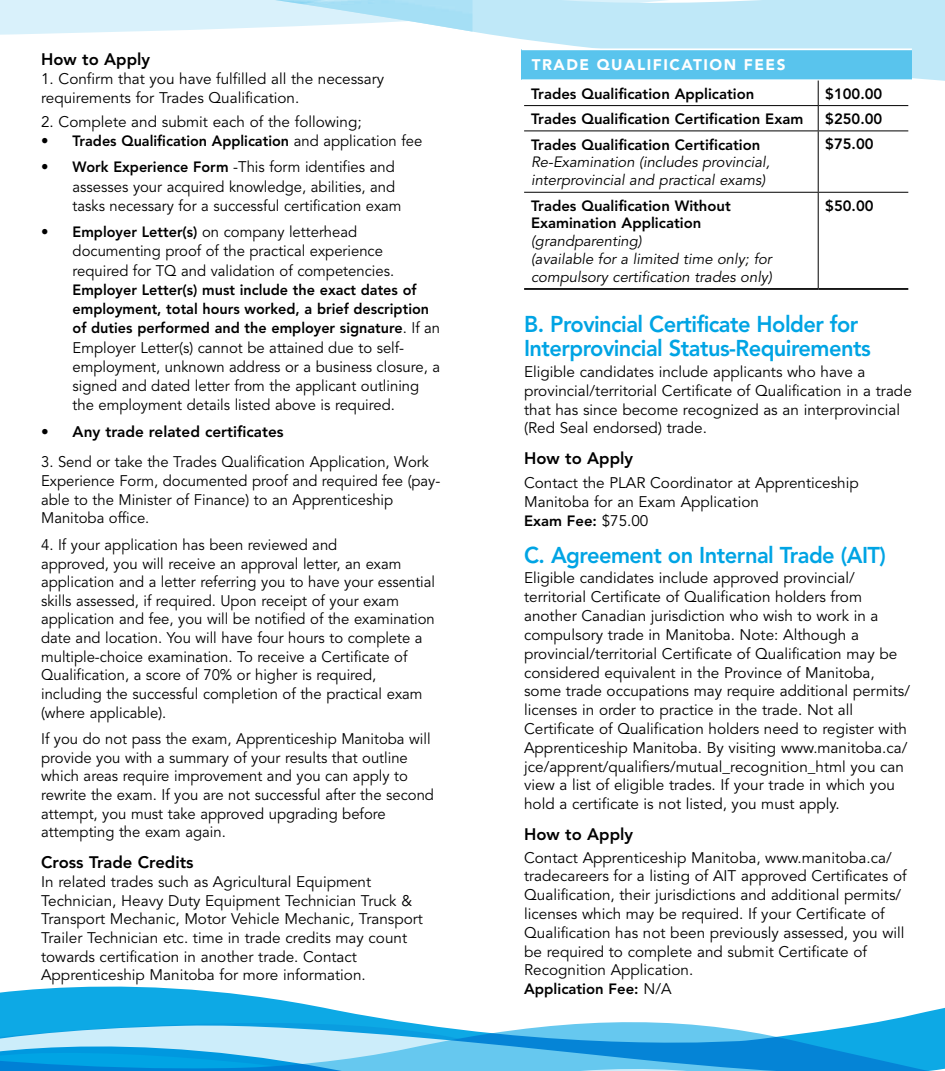
<style>
.page{position:relative;width:945px;height:1071px;background:#fff}
.page>*{position:absolute;margin:0;border:0;box-sizing:border-box;transform-origin:0 0}
.t1{font:800 22.75px/24.5px "Avenir";letter-spacing:-.025em;color:#00a4e4;scale:.96 1}
.t2{font:800 16.62px "Avenir";color:#000}
.t3{font:15.4px/18.9px "Avenir";color:#000}
.t4{font:800 15.4px "Avenir";color:#000}
.t5{font:900 15.4px "Avenir";letter-spacing:.1em;color:#fff}
.t6{font:800 14.88px/19.2px "Avenir";color:#000}
.t7{font:italic 14.88px/17.8px "Avenir";color:#000}
.s1{font-weight:400;font-size:15.4px}
.s2{font-weight:800;font-size:14.88px}
.s3{font-weight:400}
</style>
<div class="page">
<svg style="left:0;top:0;width:945px;height:82px"></svg>
<img style="left:275px;top:0;width:197px;height:32px">
<svg style="left:0;top:986px;width:273px;height:13px;fill:#0da9e5"></svg>
<svg style="left:0;top:999px;width:945px;height:72px"></svg>
<hr style="left:524px;top:105px;width:294px;height:1px;background:#000">
<hr style="left:818px;top:105px;width:90px;height:1px;background:#000">
<hr style="left:524px;top:130px;width:294px;height:1px;background:#000">
<hr style="left:818px;top:130px;width:90px;height:1px;background:#000">
<hr style="left:524px;top:192px;width:294px;height:1px;background:#000">
<hr style="left:818px;top:192px;width:90px;height:1px;background:#000">
<svg style="left:818px;top:81px;width:1px;height:49px"></svg>
<hr style="left:818px;top:131px;width:1px;height:61px;background:#000">
<hr style="left:818px;top:193px;width:1px;height:95px;background:#000">
<hr style="left:524px;top:288px;width:294px;height:2px;background:#000">
<hr style="left:818px;top:288px;width:90px;height:2px;background:#000">
<div style="left:522px;top:49px;width:390px;height:31px;background:#59c4ed"></div>
<hr style="left:522px;top:80px;width:390px;height:1px;background:#fff">
<hr style="left:522px;top:48px;width:390px;height:2px;background:#fff">
<p class="t2" style="left:41px;top:50px;width:111px">How to Apply</p>
<p class="t3" style="left:41px;top:70px;width:345px">1. Confirm that you have fulfilled all the necessary requirements for Trades Qualification.</p>
<p class="t3" style="left:41px;top:113px;width:322px">2. Complete and submit each of the following;</p>
<p class="t6" style="left:41px;top:131px;width:383px"><span class="s1">•</span> Trades Qualification Application <span class="s1">and application fee</span></p>
<p class="t3" style="left:73px;top:158px;width:331px;text-indent:-31px">• <span class="s2">Work Experience Form</span> -This form identifies and assesses your acquired knowledge, abilities, and tasks necessary for a successful certification exam</p>
<p class="t3" style="left:73px;top:223px;width:323px;text-indent:-32px">• <span class="s2">Employer Letter(s)</span> on company letterhead documenting proof of the practical experience required for TQ and validation of competencies.</p>
<p class="t6" style="left:73px;top:280px;width:369px">Employer Letter(s) must include the exact dates of employment, total hours worked, a brief description of duties performed and the employer signature<span class="s1">. If an</span></p>
<p class="t3" style="left:73px;top:338px;width:369px">Employer Letter(s) cannot be attained due to self&shy;employment, unknown address or a business closure, a signed and dated letter from the applicant outlining the employment details listed above is required.</p>
<p class="t4" style="left:41px;top:422px;width:244px"><span class="s3">•</span> Any trade related certificates</p>
<p class="t3" style="left:41px;top:453px;width:401px">3. Send or take the Trades Qualification Application, Work Experience Form, documented proof and required fee (pay&shy;able to the Minister of Finance) to an Apprenticeship Manitoba office.</p>
<p class="t3" style="left:41px;top:536px;width:395px">4. If your application has been reviewed and<br>approved, you will receive an approval letter, an exam application and a letter referring you to have your essential skills assessed, if required. Upon receipt of your exam application and fee, you will be notified of the examination date and location. You will have four hours to complete a multiple-choice examination. To receive a Certificate of Qualification, a score of 70% or higher is required, including the successful completion of the practical exam (where applicable).</p>
<p class="t3" style="left:41px;top:730px;width:394px">If you do not pass the exam, Apprenticeship Manitoba will provide you with a summary of your results that outline which areas require improvement and you can apply to rewrite the exam. If you are not successful after the second attempt, you must take approved upgrading before attempting the exam again.</p>
<p class="t2" style="left:41px;top:853px;width:154px">Cross Trade Credits</p>
<p class="t3" style="left:41px;top:873px;width:383px">In related trades such as Agricultural Equipment Technician, Heavy Duty Equipment Technician Truck &amp; Transport Mechanic, Motor Vehicle Mechanic, Transport Trailer Technician etc. time in trade credits may count towards certification in another trade. Contact Apprenticeship Manitoba for more information.</p>
<p class="t5" style="left:532px;top:56px;width:255px">TRADE QUALIFICATION FEES</p>
<p class="t6" style="left:531px;top:84px;width:225px">Trades Qualification Application</p>
<p class="t6" style="left:825px;top:84px;width:59px">$100.00</p>
<p class="t6" style="left:531px;top:109px;width:274px">Trades Qualification Certification Exam</p>
<p class="t6" style="left:825px;top:109px;width:59px">$250.00</p>
<p class="t6" style="left:531px;top:135px;width:231px">Trades Qualification Certification</p>
<p class="t7" style="left:531px;top:154px;width:240px">Re-Examination (includes provincial, interprovincial and practical exams)</p>
<p class="t6" style="left:825px;top:134px;width:50px">$75.00</p>
<p class="t6" style="left:531px;top:196px;width:201px;line-height:17.8px">Trades Qualification Without<br>Examination Application</p>
<p class="t7" style="left:531px;top:233px;width:242px">(grandparenting)<br>(available for a limited time only; for compulsory certification trades only)</p>
<p class="t6" style="left:825px;top:196px;width:50px">$50.00</p>
<h1 class="t1" style="left:524px;top:312px;width:363px">B. Provincial Certificate Holder for<br>Interprovincial Status-Requirements</h1>
<p class="t3" style="left:524px;top:363px;width:389px">Eligible candidates include applicants who have a provincial/territorial Certificate of Qualification in a trade that has since become recognized as an interprovincial (Red Seal endorsed) trade.</p>
<p class="t2" style="left:524px;top:449px;width:111px">How to Apply</p>
<p class="t3" style="left:524px;top:474px;width:336px">Contact the PLAR Coordinator at Apprenticeship<br>Manitoba for an Exam Application</p>
<p class="t6" style="left:524px;top:511px;width:126px">Exam Fee: <span class="s1">$75.00</span></p>
<h1 class="t1" style="left:524px;top:543px;width:378px">C. Agreement on Internal Trade (AIT)</h1>
<p class="t3" style="left:524px;top:569px;width:387px">Eligible candidates include approved provincial/ territorial Certificate of Qualification holders from another Canadian jurisdiction who wish to work in a compulsory trade in Manitoba. Note: Although a provincial/territorial Certificate of Qualification may be considered equivalent in the Province of Manitoba, some trade occupations may require additional permits/ licenses in order to practice in the trade. Not all Certificate of Qualification holders need to register with Apprenticeship Manitoba. By visiting www.manitoba.ca/ jce/apprent/qualifiers/mutual_recognition_html you can view a list of eligible trades. If your trade in which you hold a certificate is not listed, you must apply.</p>
<p class="t2" style="left:524px;top:825px;width:111px">How to Apply</p>
<p class="t3" style="left:524px;top:848px;width:384px">Contact Apprenticeship Manitoba, www.manitoba.ca/ tradecareers for a listing of AIT approved Certificates of Qualification, their jurisdictions and additional permits/ licenses which may be required. If your Certificate of Qualification has not been previously assessed, you will be required to complete and submit Certificate of Recognition Application.</p>
<p class="t6" style="left:524px;top:979px;width:149px">Application Fee: <span class="s1">N/A</span></p>
</div>
